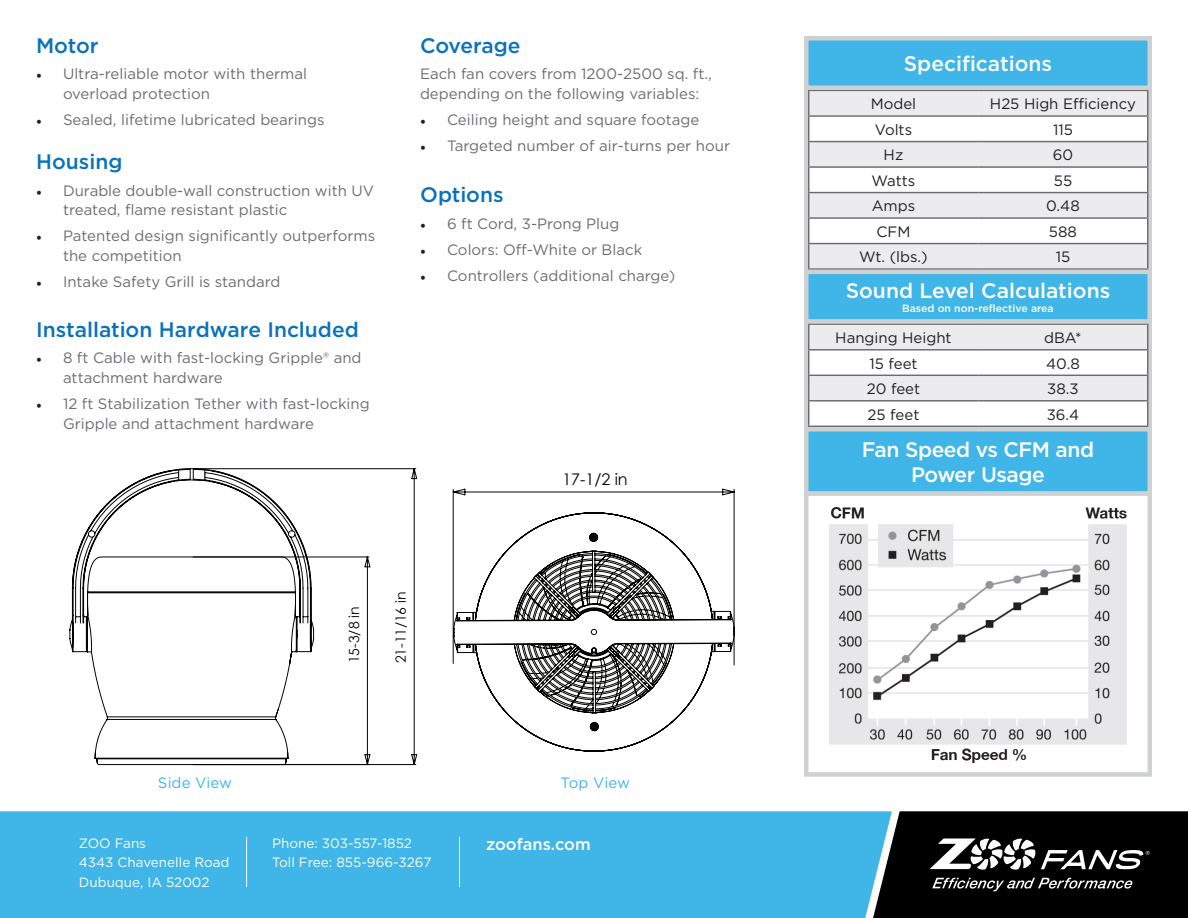
<style>
.page{position:relative;width:1188px;height:918px;background:#fff}
.page>*{position:absolute;margin:0;border:0;box-sizing:border-box;transform-origin:0 0}
.t1{font:500 21px "Gotham";color:#0b72ba}
.t2{font:500 21px "Gotham";color:#fff}
.t3{font:500 21px "Gotham";letter-spacing:-.02em;color:#fff}
.t4{font:500 16.5px "Gotham";color:#fff}
.t5{font:16.05px "Century Gothic";color:#040503}
.t6{font:15px/19.5px "Gotham";color:#6c6d70}
.t7{font:15px "Gotham";color:#231f20}
.t8{font:15px "Gotham";letter-spacing:.005em;color:#40b5e7}
.t9{font:13.95px "Century Gothic";color:#040503}
.t10{font:13.5px/19.5px "Gotham";color:#fff}
.t11{font:500 10.5px "Gotham";color:#fff}
.s1{font-family:"Minion Pro";color:#231f20}
</style>
<div class="page">
<svg style="left:479px;top:665px;width:256px;height:87px"></svg>
<svg style="left:453px;top:489px;width:282px;height:176px"></svg>
<svg style="left:312px;top:468px;width:105px;height:297px"></svg>
<svg style="left:91px;top:469px;width:223px;height:297px"></svg>
<svg style="left:69px;top:468px;width:243px;height:185px"></svg>
<svg style="left:178px;top:468px;width:28px;height:13px"></svg>
<div style="left:0;top:811px;width:873px;height:107px;background:#40b5e7"></div>
<svg style="left:873px;top:811px;width:315px;height:107px;background:#1f2123"></svg>
<hr style="left:246px;top:837px;width:1px;height:50px;background:#fff">
<hr style="left:459px;top:837px;width:1px;height:50px;background:#fff">
<div style="left:806px;top:38px;width:344px;height:50px;background:#40b5e7"></div>
<div style="left:804px;top:36px;width:348px;height:54px;border:4px solid #cfd0d2"></div>
<div style="left:804px;top:86px;width:348px;height:188px;background:#ced0d1"></div>
<hr style="left:808px;top:90px;width:170px;height:1px;background:#6c6d70">
<hr style="left:978px;top:90px;width:170px;height:1px;background:#6c6d70">
<hr style="left:808px;top:268px;width:170px;height:2px;background:#6c6d70">
<hr style="left:978px;top:268px;width:170px;height:2px;background:#6c6d70">
<svg style="left:808px;top:91px;width:340px;height:177px;background:#ededee"></svg>
<hr style="left:808px;top:115px;width:170px;height:2px;background:#6c6d70">
<hr style="left:978px;top:115px;width:170px;height:2px;background:#6c6d70">
<div style="left:806px;top:272px;width:344px;height:49px;background:#40b5e7"></div>
<div style="left:804px;top:270px;width:348px;height:54px;border:4px solid #cfd0d2"></div>
<svg style="left:804px;top:320px;width:348px;height:107px;background:#c8c9cb"></svg>
<hr style="left:808px;top:426px;width:170px;height:1px;background:#6c6d70">
<hr style="left:978px;top:426px;width:170px;height:1px;background:#6c6d70">
<svg style="left:808px;top:324px;width:340px;height:102px"></svg>
<hr style="left:808px;top:349px;width:170px;height:2px;background:#6c6d70">
<hr style="left:978px;top:349px;width:170px;height:2px;background:#6c6d70">
<div style="left:806px;top:429px;width:344px;height:65px;background:#40b5e7"></div>
<div style="left:804px;top:427px;width:348px;height:69px;border:4px solid #cfd0d2"></div>
<img style="left:829px;top:507px;width:298px;height:256px">
<div style="left:804px;top:491px;width:348px;height:286px;border:4px solid #cfd0d2"></div>
<p class="t1" style="left:36px;top:32px;width:64px">Motor</p>
<p class="t6" style="left:63px;top:64px;width:246px;text-indent:-27px"><span class="s1">•</span> Ultra-reliable motor with thermal overload protection</p>
<p class="t6" style="left:36px;top:109px;width:290px"><span class="s1">•</span> Sealed, lifetime lubricated bearings</p>
<p class="t1" style="left:36px;top:148px;width:88px">Housing</p>
<p class="t6" style="left:63px;top:180px;width:313px;text-indent:-27px"><span class="s1">•</span> Durable double-wall construction with UV treated, flame resistant plastic</p>
<p class="t6" style="left:63px;top:226px;width:314px;text-indent:-27px"><span class="s1">•</span> Patented design significantly outperforms the competition</p>
<p class="t6" style="left:36px;top:272px;width:246px"><span class="s1">•</span> Intake Safety Grill is standard</p>
<p class="t1" style="left:36px;top:316px;width:324px">Installation Hardware Included</p>
<p class="t6" style="left:63px;top:348px;width:300px;text-indent:-27px"><span class="s1">•</span> 8 ft Cable with fast-locking Gripple® and attachment hardware</p>
<p class="t6" style="left:63px;top:394px;width:308px;text-indent:-27px"><span class="s1">•</span> 12 ft Stabilization Tether with fast-locking<br>Gripple and attachment hardware</p>
<p class="t1" style="left:420px;top:32px;width:102px">Coverage</p>
<p class="t6" style="left:420px;top:64px;width:293px">Each fan covers from 1200-2500 sq. ft., depending on the following variables:</p>
<p class="t6" style="left:420px;top:109px;width:281px"><span class="s1">•</span> Ceiling height and square footage</p>
<p class="t6" style="left:420px;top:136px;width:312px"><span class="s1">•</span> Targeted number of air-turns per hour</p>
<p class="t1" style="left:420px;top:181px;width:85px">Options</p>
<p class="t6" style="left:420px;top:213px;width:201px"><span class="s1">•</span> 6 ft Cord, 3-Prong Plug</p>
<p class="t6" style="left:420px;top:240px;width:224px"><span class="s1">•</span> Colors: Off-White or Black</p>
<p class="t6" style="left:420px;top:266px;width:257px"><span class="s1">•</span> Controllers (additional charge)</p>
<p class="t5" style="left:562px;top:468px;width:67px">17-1/2 in</p>
<p class="t9" style="left:344px;top:663px;width:58px;rotate:-90deg">15-3/8 in</p>
<p class="t9" style="left:391px;top:663px;width:73px;rotate:-90deg">21-11/16 in</p>
<p class="t8" style="left:158px;top:773px;width:76px">Side View</p>
<p class="t8" style="left:560px;top:773px;width:71px">Top View</p>
<p class="t10" style="left:272px;top:833px;width:161px">Phone: 303-557-1852<br>Toll Free: 855-966-3267</p>
<p class="t10" style="left:79px;top:833px;width:69px">ZOO Fans</p>
<p class="t4" style="left:486px;top:834px;width:106px">zoofans.com</p>
<p class="t10" style="left:79px;top:852px;width:152px">4343 Chavenelle Road<br>Dubuque, IA 52002</p>
<p class="t2" style="left:904px;top:50px;width:150px">Specifications</p>
<p class="t7" style="left:871px;top:94px;width:47px">Model</p>
<p class="t7" style="left:990px;top:94px;width:148px">H25 High Efficiency</p>
<p class="t7" style="left:875px;top:120px;width:39px">Volts</p>
<p class="t7" style="left:1053px;top:120px;width:21px">115</p>
<p class="t7" style="left:884px;top:145px;width:21px">Hz</p>
<p class="t7" style="left:1053px;top:145px;width:22px">60</p>
<p class="t7" style="left:872px;top:171px;width:45px">Watts</p>
<p class="t7" style="left:1054px;top:171px;width:20px">55</p>
<p class="t7" style="left:872px;top:196px;width:45px">Amps</p>
<p class="t7" style="left:1046px;top:196px;width:35px">0.48</p>
<p class="t7" style="left:877px;top:222px;width:35px">CFM</p>
<p class="t7" style="left:1049px;top:222px;width:30px">588</p>
<p class="t7" style="left:859px;top:247px;width:70px">Wt. (lbs.)</p>
<p class="t7" style="left:1056px;top:247px;width:16px">15</p>
<p class="t2" style="left:846px;top:277px;width:266px">Sound Level Calculations</p>
<p class="t11" style="left:902px;top:301px;width:153px">Based on non-reflective area</p>
<p class="t7" style="left:835px;top:328px;width:118px">Hanging Height</p>
<p class="t7" style="left:1044px;top:328px;width:39px">dBA*</p>
<p class="t7" style="left:869px;top:354px;width:50px">15 feet</p>
<p class="t7" style="left:1046px;top:354px;width:35px">40.8</p>
<p class="t7" style="left:867px;top:379px;width:55px">20 feet</p>
<p class="t7" style="left:1047px;top:379px;width:33px">38.3</p>
<p class="t7" style="left:868px;top:405px;width:53px">25 feet</p>
<p class="t7" style="left:1047px;top:405px;width:34px">36.4</p>
<p class="t3" style="left:862px;top:436px;width:234px">Fan Speed vs CFM and</p>
<p class="t3" style="left:911px;top:461px;width:135px">Power Usage</p>
</div>
